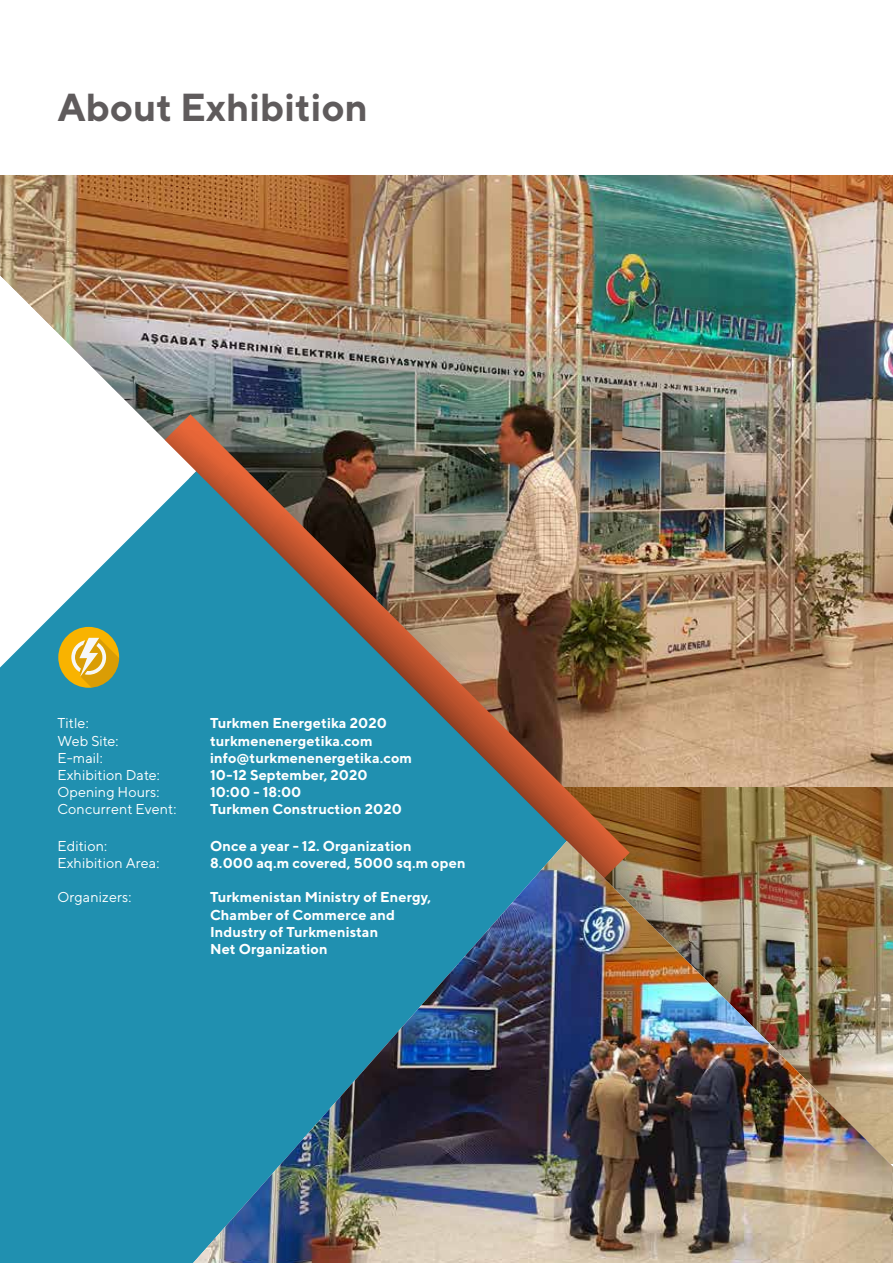
<style>
.page{position:relative;width:893px;height:1263px;background:#fff}
.page>*{position:absolute;margin:0;border:0;box-sizing:border-box;transform-origin:0 0}
.t1{font:700 39px "TT Norms";color:#5f5b5c}
.t2{font:700 14.25px/17.1px "TT Norms";letter-spacing:.005em;color:#fff}
.t3{font:14.25px "TT Norms";letter-spacing:.005em;color:#fff}
</style>
<div class="page">
<img style="left:0;top:175px;width:893px;height:612px">
<img style="left:839px;top:787px;width:54px;height:54px">
<img style="left:196px;top:353px;width:643px;height:488px">
<img style="left:0;top:276px;width:196px;height:195px">
<svg style="left:0;top:471px;width:577px;height:792px;background:#478a9a"></svg>
<div style="left:58px;top:627px;width:61px;height:61px;background:#f9b300;border-radius:50%"></div>
<svg style="left:71px;top:638px;width:48px;height:50px"></svg>
<img style="left:193px;top:841px;width:700px;height:422px">
<h1 class="t1" style="left:57px;top:83px;width:312px">About Exhibition</h1>
<p class="t3" style="left:57px;top:715px;width:33px">Title:</p>
<p class="t2" style="left:210px;top:714px;width:178px">Turkmen Energetika 2020</p>
<p class="t3" style="left:57px;top:732px;width:63px">Web Site:</p>
<p class="t2" style="left:210px;top:732px;width:164px">turkmenenergetika.com</p>
<p class="t3" style="left:57px;top:749px;width:47px">E-mail:</p>
<p class="t2" style="left:210px;top:749px;width:204px">info@turkmenenergetika.com</p>
<p class="t3" style="left:57px;top:766px;width:104px">Exhibition Date:</p>
<p class="t2" style="left:210px;top:766px;width:159px">10-12 September, 2020</p>
<p class="t3" style="left:57px;top:783px;width:104px">Opening Hours:</p>
<p class="t2" style="left:210px;top:783px;width:93px">10:00 - 18:00</p>
<p class="t3" style="left:57px;top:800px;width:121px">Concurrent Event:</p>
<p class="t2" style="left:210px;top:800px;width:193px">Turkmen Construction 2020</p>
<p class="t3" style="left:57px;top:837px;width:51px">Edition:</p>
<p class="t2" style="left:210px;top:837px;width:203px">Once a year - 12. Organization</p>
<p class="t3" style="left:57px;top:854px;width:104px">Exhibition Area:</p>
<p class="t2" style="left:210px;top:854px;width:257px">8.000 aq.m covered, 5000 sq.m open</p>
<p class="t3" style="left:57px;top:889px;width:75px">Organizers:</p>
<p class="t2" style="left:210px;top:888px;width:223px">Turkmenistan Ministry of Energy,<br>Chamber of Commerce and<br>Industry of Turkmenistan<br>Net Organization</p>
</div>
